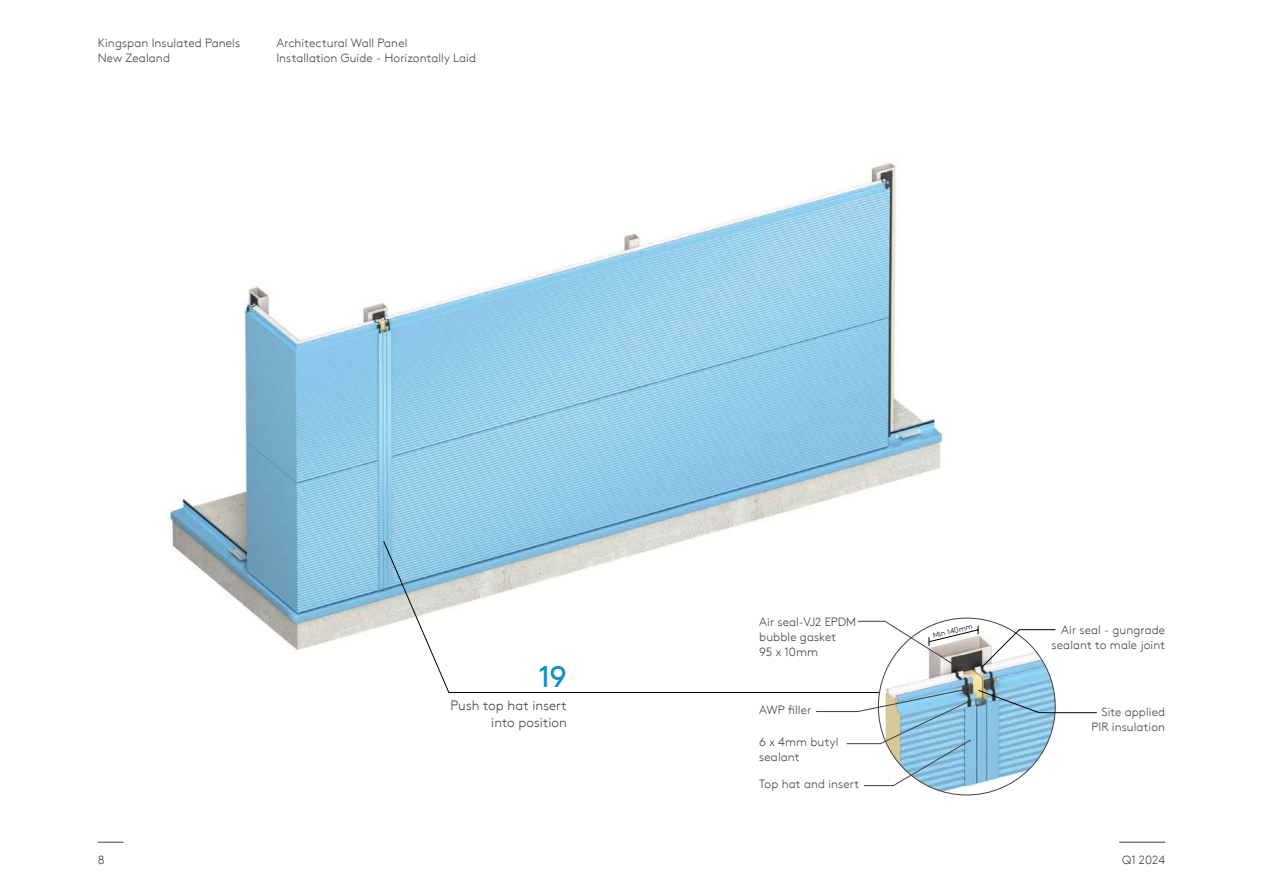
<style>
.page{position:relative;width:1263px;height:893px;background:#fff}
.page>*{position:absolute;margin:0;border:0;box-sizing:border-box;transform-origin:0 0}
.t1{font:30px "Kingspan Brown TT";color:#138dc6}
.t2{font:300 13.5px/16.5px "Kingspan Brown TT";letter-spacing:.005em;color:#414042;text-align:right}
.t3{font:300 12px/15px "Kingspan Brown TT";letter-spacing:.005em;color:#414042}
.t4{font:300 7.65px "Kingspan Brown TT";color:#000}
</style>
<div class="page">
<svg style="left:98px;top:842px;width:25px;height:1px"></svg>
<hr style="left:1119px;top:842px;width:46px;height:1px;background:#414042">
<div style="left:910px;top:761px;width:73px;height:34px;border:1px solid #fff"></div>
<img style="left:166px;top:161px;width:778px;height:491px">
<svg style="left:383px;top:541px;width:521px;height:152px"></svg>
<img style="left:878px;top:618px;width:177px;height:176px">
<svg style="left:978px;top:690px;width:119px;height:23px"></svg>
<svg style="left:816px;top:689px;width:155px;height:97px"></svg>
<svg style="left:857px;top:621px;width:199px;height:48px"></svg>
<p class="t3" style="left:98px;top:35px;width:144px">Kingspan Insulated Panels<br>New Zealand</p>
<p class="t3" style="left:276px;top:35px;width:201px">Architectural Wall Panel<br>Installation Guide - Horizontally Laid</p>
<h1 class="t1" style="left:538px;top:654px;width:30px">19</h1>
<p class="t2" style="left:450px;top:696px;width:118px">Push top hat insert into position</p>
<p class="t3" style="left:759px;top:613px;width:99px">Air seal-VJ2 EPDM bubble gasket<br>95 x 10mm</p>
<p class="t4" style="left:932px;top:630px;width:42px;rotate:-14deg">Min 140mm</p>
<p class="t3" style="left:759px;top:701px;width:53px">AWP filler</p>
<p class="t3" style="left:759px;top:733px;width:81px">6 x 4mm butyl sealant</p>
<p class="t3" style="left:759px;top:776px;width:101px">Top hat and insert</p>
<p class="t3" style="left:1051px;top:622px;width:115px;text-align:right">Air seal - gungrade sealant to male joint</p>
<p class="t3" style="left:1091px;top:703px;width:75px;text-align:right">Site applied<br>PIR insulation</p>
<p class="t3" style="left:98px;top:851px;width:8px">8</p>
<p class="t3" style="left:1122px;top:851px;width:44px">Q1 2024</p>
</div>
